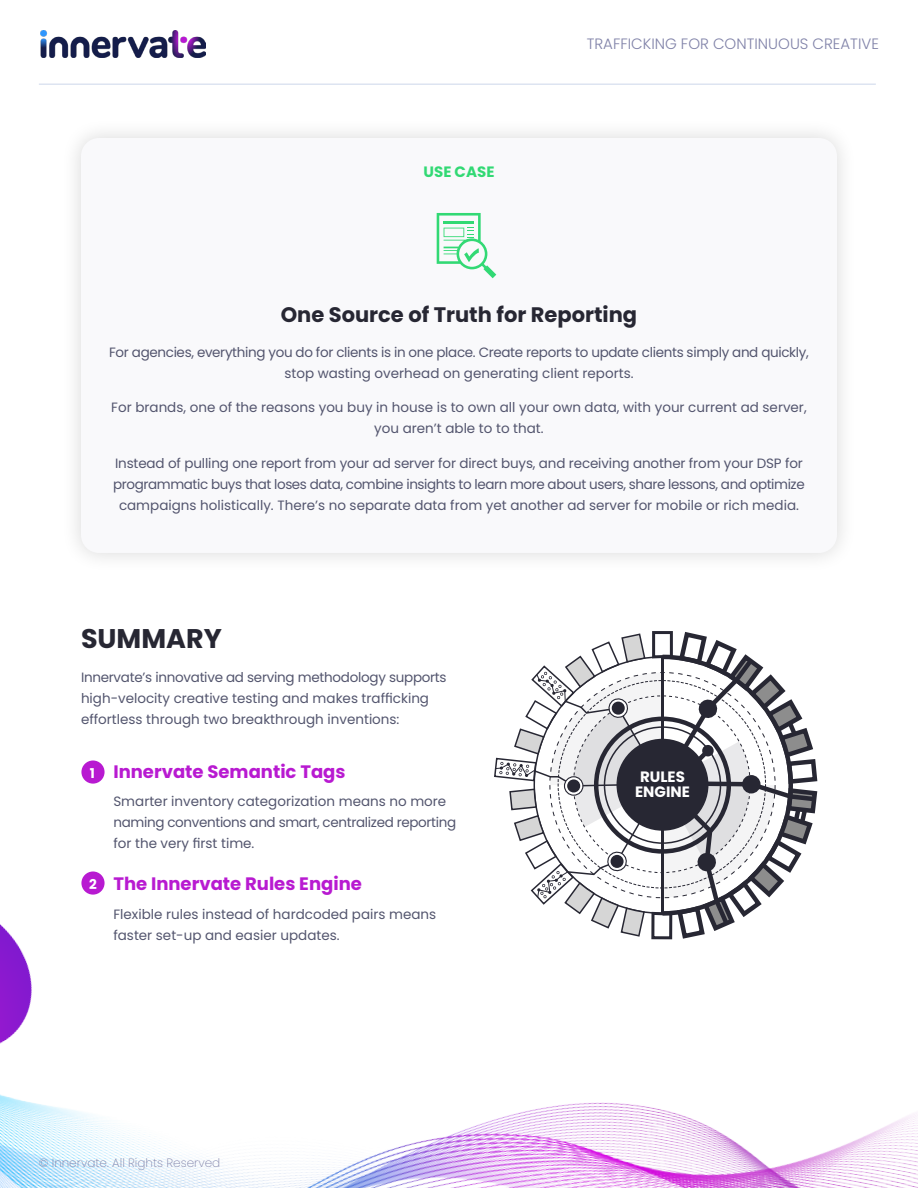
<style>
.page{position:relative;width:918px;height:1188px;background:#fff}
.page>*{position:absolute;margin:0;border:0;box-sizing:border-box;transform-origin:0 0}
.t1{font:700 27px "Poppins";color:#272733}
.t2{font:700 21px "Poppins";color:#272733}
.body_copy{font:700 18px "Poppins";color:#b81ad1}
.t3{font:300 15px "Poppins";color:#8082a8}
.t4{font:700 15px/15px "Poppins";color:#fff;text-align:center}
.t5{font:700 15px "Poppins";color:#32d974}
.body_copy-2{font:13.5px/21px "Poppins";color:#53556e}
.body_copy-3{font:13.5px/21px "Poppins";letter-spacing:-.025em;color:#53556e;text-align:center}
.body_copy-4{font:700 13.5px "Poppins";color:#fff}
.t6{font:200 12px "Poppins";color:#8082a8}
</style>
<div class="page">
<img style="left:0;top:1094px;width:918px;height:94px">
<hr style="left:39px;top:84px;width:837px;height:1px;background:#ccd7eb">
<img style="left:40px;top:30px;width:165px;height:28px">
<img style="left:0;top:871px;width:98px;height:173px">
<div style="left:61px;top:118px;width:796px;height:455px;background:#f9f9fb"></div>
<svg style="left:437px;top:213px;width:59px;height:65px"></svg>
<div style="left:81px;top:760px;width:24px;height:24px;background:#b81ad1;border-radius:50%"></div>
<div style="left:81px;top:872px;width:24px;height:23px;background:#b81ad1;border-radius:50%"></div>
<svg style="left:494px;top:631px;width:324px;height:309px"></svg>
<p class="t5" style="left:424px;top:163px;width:72px">USE CASE</p>
<p class="t3" style="left:587px;top:35px;width:294px">TRAFFICKING FOR CONTINUOUS CREATIVE</p>
<p class="t2" style="left:281px;top:303px;width:358px">One Source of Truth for Reporting</p>
<p class="body_copy-3" style="left:109px;top:341px;width:701px">For agencies, everything you do for clients is in one place. Create reports to update clients simply and quickly, stop wasting overhead on generating client reports.</p>
<p class="body_copy-2" style="left:111px;top:397px;width:697px;text-align:center">For brands, one of the reasons you buy in house is to own all your own data, with your current ad server, you aren’t able to to that.</p>
<p class="body_copy-2" style="left:113px;top:452px;width:693px;text-align:center">Instead of pulling one report from your ad server for direct buys, and receiving another from your DSP for programmatic buys that loses data, combine insights to learn more about users, share lessons, and optimize campaigns holistically. There’s no separate data from yet another ad server for mobile or rich media.</p>
<p class="t1" style="left:81px;top:623px;width:142px">SUMMARY</p>
<p class="body_copy-2" style="left:81px;top:667px;width:367px">Innervate’s innovative ad serving methodology supports high-velocity creative testing and makes trafficking effortless through two breakthrough inventions:</p>
<p class="body_copy" style="left:113px;top:761px;width:234px">Innervate Semantic Tags</p>
<p class="body_copy-2" style="left:113px;top:791px;width:344px">Smarter inventory categorization means no more naming conventions and smart, centralized reporting for the very first time.</p>
<p class="body_copy" style="left:113px;top:874px;width:250px">The Innervate Rules Engine</p>
<p class="body_copy-2" style="left:113px;top:904px;width:324px">Flexible rules instead of hardcoded pairs means faster set-up and easier updates.</p>
<p class="body_copy-4" style="left:90px;top:765px;width:7px">1</p>
<p class="body_copy-4" style="left:89px;top:876px;width:9px">2</p>
<p class="t6" style="left:39px;top:1156px;width:183px">© Innervate. All Rights Reserved</p>
<p class="t4" style="left:635px;top:769px;width:56px">RULES<br>ENGINE</p>
</div>
